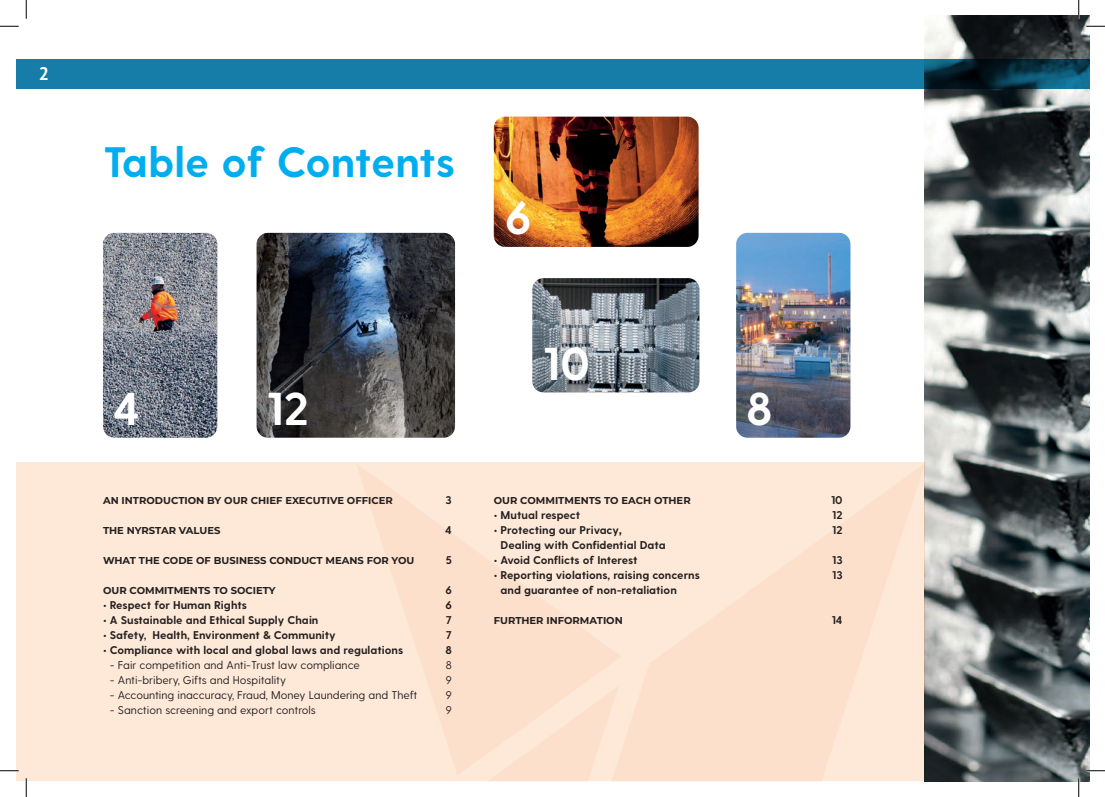
<style>
.page{position:relative;width:1105px;height:797px;background:#fff}
.page>*{position:absolute;margin:0;border:0;box-sizing:border-box;transform-origin:0 0}
.t1{font:700 46px "Greycliff CF";color:#fff}
.t2{font:700 42.5px "Greycliff CF";letter-spacing:-.005em;color:#00aeef}
.t3{font:700 18.12px "PT Sans";color:#fff}
.t4{font:700 11.25px "Greycliff CF";color:#231f20}
.t5{font:11.25px "Greycliff CF";color:#231f20}
.t6{font:700 10px "Montserrat";color:#231f20}
.s1{font-family:"Montserrat";font-size:10px}
</style>
<div class="page">
<img style="left:532px;top:278px;width:167px;height:114px">
<div style="left:16px;top:462px;width:908px;height:319px;background:#fee9d8"></div>
<svg style="left:357px;top:465px;width:178px;height:220px;fill:#fde0cb"></svg>
<svg style="left:535px;top:464px;width:389px;height:317px"></svg>
<svg style="left:428px;top:685px;width:191px;height:96px;fill:#fde0cb"></svg>
<div style="left:16px;top:59px;width:1073px;height:30px;background:#157da7"></div>
<img style="left:924px;top:16px;width:165px;height:765px">
<img style="left:103px;top:233px;width:114px;height:204px">
<img style="left:736px;top:233px;width:114px;height:204px">
<img style="left:257px;top:233px;width:198px;height:204px">
<img style="left:494px;top:117px;width:204px;height:130px">
<svg style="left:0;top:25px;width:19px;height:2px"></svg>
<svg style="left:1086px;top:25px;width:19px;height:2px"></svg>
<svg style="left:0;top:770px;width:19px;height:1px"></svg>
<svg style="left:1086px;top:770px;width:19px;height:1px"></svg>
<svg style="left:25px;top:0;width:2px;height:19px"></svg>
<svg style="left:25px;top:778px;width:2px;height:19px"></svg>
<svg style="left:1078px;top:0;width:1px;height:19px"></svg>
<svg style="left:1078px;top:778px;width:1px;height:19px"></svg>
<h3 class="t3" style="left:39px;top:61px;width:12px">2</h3>
<h2 class="t2" style="left:103px;top:136px;width:354px">Table of Contents</h2>
<h1 class="t1" style="left:505px;top:190px;width:28px">6</h1>
<h1 class="t1" style="left:543px;top:336px;width:49px">10</h1>
<h1 class="t1" style="left:113px;top:381px;width:29px">4</h1>
<h1 class="t1" style="left:266px;top:381px;width:44px">12</h1>
<h1 class="t1" style="left:746px;top:381px;width:28px">8</h1>
<p class="t6" style="left:103px;top:493px;width:291px">AN INTRODUCTION BY OUR CHIEF EXECUTIVE OFFICER</p>
<p class="t4" style="left:446px;top:493px;width:8px">3</p>
<p class="t6" style="left:103px;top:523px;width:119px">THE NYRSTAR VALUES</p>
<p class="t4" style="left:445px;top:523px;width:8px">4</p>
<p class="t6" style="left:103px;top:553px;width:313px">WHAT THE CODE OF BUSINESS CONDUCT MEANS FOR YOU</p>
<p class="t4" style="left:446px;top:553px;width:8px">5</p>
<p class="t6" style="left:103px;top:583px;width:174px">OUR COMMITMENTS TO SOCIETY</p>
<p class="t4" style="left:445px;top:583px;width:8px">6</p>
<p class="t4" style="left:103px;top:598px;width:145px">• Respect for Human Rights</p>
<p class="t4" style="left:445px;top:598px;width:8px">6</p>
<p class="t4" style="left:103px;top:613px;width:217px">• A Sustainable and Ethical Supply Chain</p>
<p class="t4" style="left:446px;top:613px;width:8px">7</p>
<p class="t4" style="left:103px;top:628px;width:234px">• Safety, Health, Environment &amp; Community</p>
<p class="t4" style="left:446px;top:628px;width:8px">7</p>
<p class="t4" style="left:103px;top:643px;width:302px">• Compliance with local and global laws and regulations</p>
<p class="t4" style="left:445px;top:643px;width:8px">8</p>
<p class="t5" style="left:110px;top:658px;width:252px">- Fair competition and Anti-Trust law compliance</p>
<p class="t5" style="left:446px;top:658px;width:8px">8</p>
<p class="t5" style="left:110px;top:673px;width:178px">- Anti-bribery, Gifts and Hospitality</p>
<p class="t5" style="left:446px;top:673px;width:7px">9</p>
<p class="t5" style="left:110px;top:688px;width:309px">- Accounting inaccuracy, Fraud, Money Laundering and Theft</p>
<p class="t5" style="left:446px;top:688px;width:7px">9</p>
<p class="t5" style="left:110px;top:703px;width:208px">- Sanction screening and export controls</p>
<p class="t5" style="left:446px;top:703px;width:7px">9</p>
<p class="t6" style="left:494px;top:493px;width:198px">OUR COMMITMENTS TO EACH OTHER</p>
<p class="t4" style="left:831px;top:493px;width:13px">10</p>
<p class="t4" style="left:494px;top:508px;width:88px">• Mutual respect</p>
<p class="t4" style="left:832px;top:508px;width:12px">12</p>
<p class="t4" style="left:494px;top:523px;width:129px">• Protecting our Privacy<span class="s1">,</span></p>
<p class="t4" style="left:832px;top:523px;width:12px">12</p>
<p class="t4" style="left:501px;top:538px;width:166px">Dealing with Confidential Data</p>
<p class="t4" style="left:494px;top:553px;width:145px">• Avoid Conflicts of Interest</p>
<p class="t4" style="left:832px;top:553px;width:12px">13</p>
<p class="t4" style="left:494px;top:568px;width:208px">• Reporting violations, raising concerns</p>
<p class="t4" style="left:832px;top:568px;width:12px">13</p>
<p class="t4" style="left:501px;top:583px;width:178px">and guarantee of non-retaliation</p>
<p class="t6" style="left:494px;top:613px;width:130px">FURTHER INFORMATION</p>
<p class="t4" style="left:832px;top:613px;width:12px">14</p>
</div>
